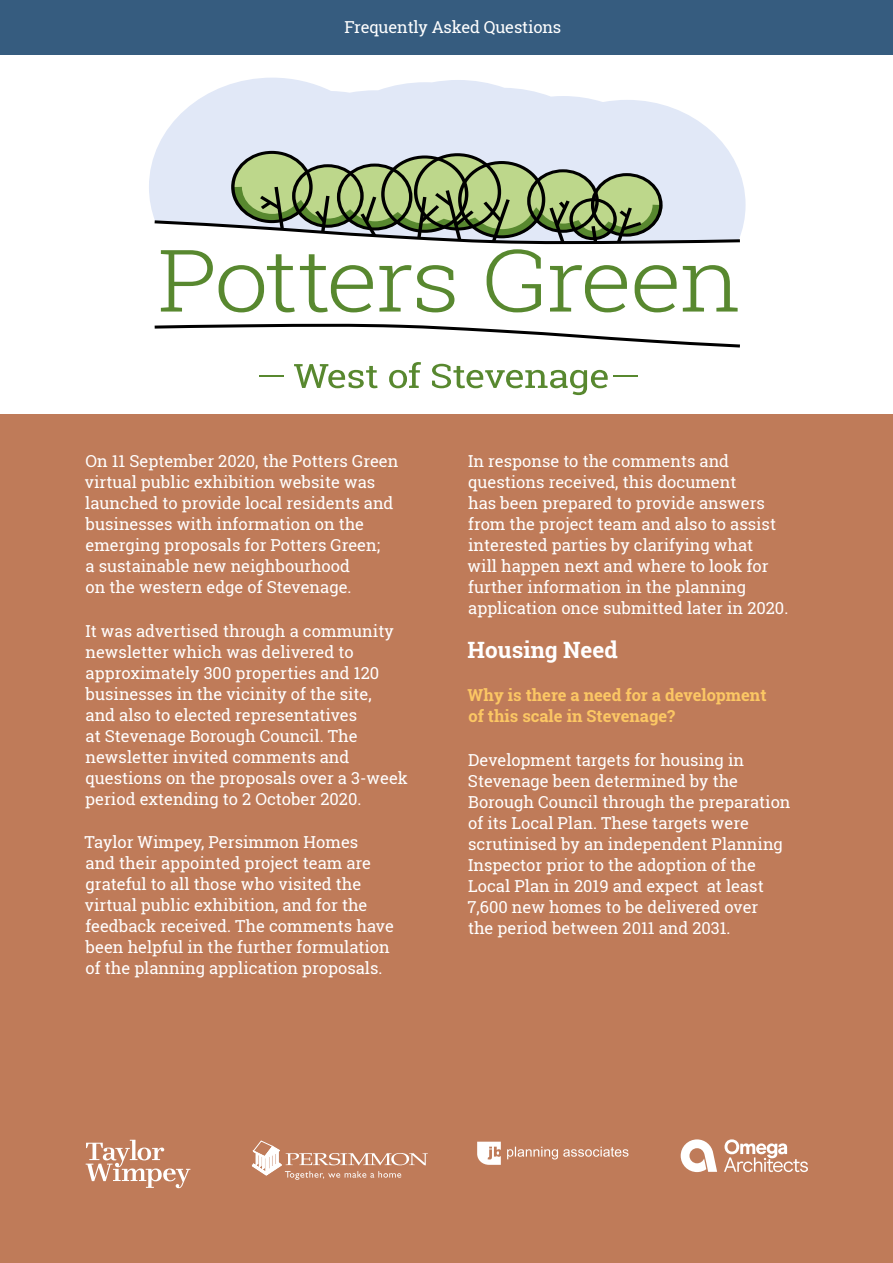
<style>
.page{position:relative;width:893px;height:1263px;background:#fff}
.page>*{position:absolute;margin:0;border:0;box-sizing:border-box;transform-origin:0 0}
.para{font:700 22.5px "Roboto Slab";color:#fff}
.para-2{font:16.5px/21px "Roboto Slab";color:#fff}
.para-3{font:700 16.5px/21px "Roboto Slab";color:#fcc764}
.subhead{font:16.5px "Roboto Slab";letter-spacing:-.01em;color:#fff}
</style>
<div class="page">
<div style="left:0;top:414px;width:893px;height:849px;background:#bf7b59"></div>
<div style="left:0;top:0;width:893px;height:54px;background:#365c7f"></div>
<svg style="left:149px;top:78px;width:597px;height:147px;fill:#e1e8f7"></svg>
<svg style="left:154px;top:323px;width:586px;height:25px"></svg>
<svg style="left:151px;top:152px;width:592px;height:160px"></svg>
<hr style="left:259px;top:375px;width:24px;height:2px;background:#58882f">
<svg style="left:294px;top:364px;width:84px;height:24px"></svg>
<svg style="left:389px;top:362px;width:32px;height:26px"></svg>
<svg style="left:432px;top:364px;width:176px;height:31px"></svg>
<hr style="left:613px;top:375px;width:24px;height:2px;background:#58882f">
<svg style="left:86px;top:1140px;width:104px;height:48px"></svg>
<svg style="left:252px;top:1141px;width:176px;height:39px"></svg>
<svg style="left:477px;top:1142px;width:24px;height:23px"></svg>
<svg style="left:507px;top:1147px;width:121px;height:12px"></svg>
<svg style="left:724px;top:1139px;width:84px;height:33px"></svg>
<svg style="left:681px;top:1139px;width:36px;height:33px"></svg>
<p class="subhead" style="left:344px;top:15px;width:218px">Frequently Asked Questions</p>
<p class="para-2" style="left:85px;top:451px;width:315px">On 11 September 2020, the Potters Green virtual public exhibition website was launched to provide local residents and businesses with information on the emerging proposals for Potters Green;<br>a sustainable new neighbourhood<br>on the western edge of Stevenage.</p>
<p class="para-2" style="left:85px;top:620px;width:324px">It was advertised through a community newsletter which was delivered to approximately 300 properties and 120 businesses in the vicinity of the site,<br>and also to elected representatives<br>at Stevenage Borough Council. The newsletter invited comments and questions on the proposals over a 3-week period extending to 2 October 2020.</p>
<p class="para-2" style="left:85px;top:832px;width:311px">Taylor Wimpey, Persimmon Homes<br>and their appointed project team are grateful to all those who visited the virtual public exhibition, and for the feedback received. The comments have been helpful in the further formulation of the planning application proposals.</p>
<p class="para-2" style="left:468px;top:451px;width:322px">In response to the comments and questions received, this document<br>has been prepared to provide answers from the project team and also to assist interested parties by clarifying what<br>will happen next and where to look for further information in the planning application once submitted later in 2020.</p>
<p class="para" style="left:468px;top:634px;width:152px">Housing Need</p>
<p class="para-3" style="left:468px;top:685px;width:300px">Why is there a need for a development of this scale in Stevenage?</p>
<p class="para-2" style="left:467px;top:749px;width:325px">Development targets for housing in Stevenage been determined by the Borough Council through the preparation of its Local Plan. These targets were scrutinised by an independent Planning Inspector prior to the adoption of the Local Plan in 2019 and expect at least 7,600 new homes to be delivered over<br>the period between 2011 and 2031.</p>
</div>
